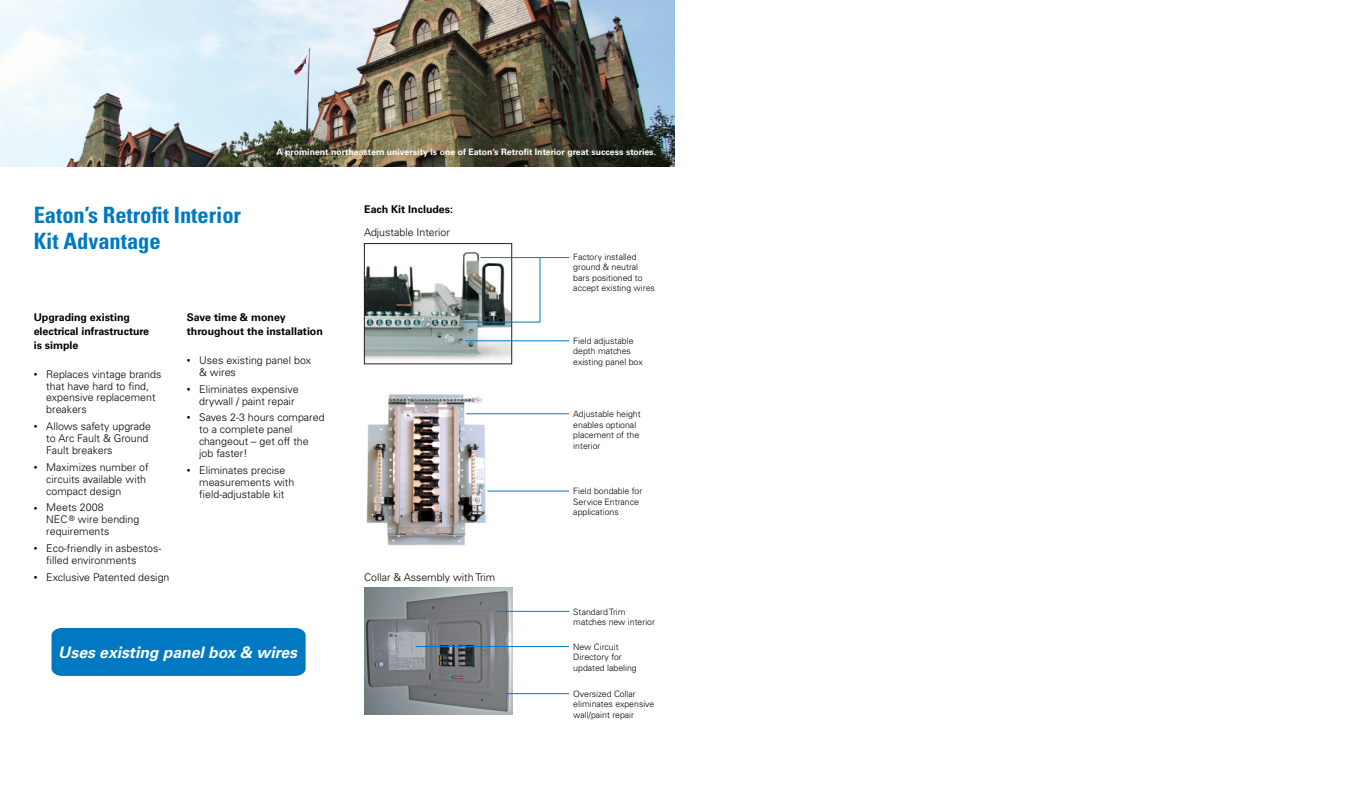
<style>
.page{position:relative;width:1350px;height:788px;background:#fff}
.page>*{position:absolute;margin:0;border:0;box-sizing:border-box;transform-origin:0 0}
.t1{font:700 condensed 22.5px/26.2px "Univers";color:#0079c2}
.t2{font:italic 700 15.75px "Univers";color:#fff}
.t3{font:300 10.62px/11.9px "Univers";color:#000}
.t4{font:700 10.62px/13.8px "Univers";color:#000}
.t5{font:300 8.75px/10.6px "Univers";color:#000}
.t6{font:700 8.75px "Univers";color:#fff}
.s1{font-size:7.5px}
</style>
<div class="page">
<img style="left:0;top:0;width:675px;height:166px">
<img style="left:366px;top:394px;width:127px;height:152px">
<img style="left:366px;top:252px;width:144px;height:108px">
<img style="left:364px;top:587px;width:148px;height:127px">
<div style="left:364px;top:243px;width:148px;height:121px;border:1px solid #231f20"></div>
<hr style="left:466px;top:413px;width:103px;height:1px;background:#0079c2">
<hr style="left:466px;top:340px;width:103px;height:1px;background:#0079c2">
<hr style="left:487px;top:491px;width:82px;height:1px;background:#0079c2">
<hr style="left:496px;top:611px;width:73px;height:1px;background:#0079c2">
<hr style="left:416px;top:646px;width:153px;height:1px;background:#0079c2">
<hr style="left:505px;top:693px;width:64px;height:1px;background:#0079c2">
<div style="left:52px;top:628px;width:254px;height:48px;background:#0079c2"></div>
<hr style="left:481px;top:257px;width:88px;height:1px;background:#0079c2">
<hr style="left:462px;top:322px;width:78px;height:1px;background:#0079c2">
<hr style="left:540px;top:257px;width:1px;height:65px;background:#0079c2">
<h1 class="t1" style="left:34px;top:202px;width:209px">Eaton’s Retrofit Interior<br>Kit Advantage</h1>
<p class="t6" style="left:276px;top:147px;width:381px">A prominent northeastern university is one of Eaton’s Retrofit Interior great success stories.</p>
<p class="t4" style="left:364px;top:203px;width:90px">Each Kit Includes:</p>
<p class="t3" style="left:364px;top:226px;width:87px">Adjustable Interior</p>
<p class="t5" style="left:573px;top:251px;width:83px">Factory installed ground &amp; neutral bars positioned to accept existing wires</p>
<p class="t4" style="left:34px;top:311px;width:117px">Upgrading existing electrical infrastructure is simple</p>
<p class="t3" style="left:46px;top:368px;width:117px;text-indent:-13px"><span class="s1">•</span> Replaces vintage brands that have hard to find, expensive replacement breakers</p>
<p class="t3" style="left:46px;top:420px;width:106px;text-indent:-13px"><span class="s1">•</span> Allows safety upgrade to Arc Fault &amp; Ground<br>Fault breakers</p>
<p class="t3" style="left:46px;top:461px;width:104px;text-indent:-13px"><span class="s1">•</span> Maximizes number of circuits available with compact design</p>
<p class="t3" style="left:46px;top:501px;width:95px;text-indent:-12px"><span class="s1">•</span> Meets 2008<br>NEC <sup>®</sup> wire bending requirements</p>
<p class="t3" style="left:46px;top:542px;width:117px;text-indent:-13px"><span class="s1">•</span> Eco-friendly in asbestos&shy;filled environments</p>
<p class="t3" style="left:34px;top:571px;width:137px"><span class="s1">•</span> Exclusive Patented design</p>
<p class="t4" style="left:187px;top:311px;width:138px">Save time &amp; money throughout the installation</p>
<p class="t3" style="left:199px;top:354px;width:113px;text-indent:-13px"><span class="s1">•</span> Uses existing panel box &amp; wires</p>
<p class="t3" style="left:199px;top:383px;width:101px;text-indent:-13px"><span class="s1">•</span> Eliminates expensive drywall / paint repair</p>
<p class="t3" style="left:199px;top:411px;width:127px;text-indent:-13px"><span class="s1">•</span> Saves 2-3 hours compared to a complete panel changeout – get off the job faster!</p>
<p class="t3" style="left:199px;top:464px;width:97px;text-indent:-13px"><span class="s1">•</span> Eliminates precise measurements with field-adjustable kit</p>
<h2 class="t2" style="left:58px;top:643px;width:240px">Uses existing panel box &amp; wires</h2>
<p class="t3" style="left:364px;top:571px;width:133px">Collar &amp; Assembly with Trim</p>
<p class="t5" style="left:573px;top:335px;width:71px">Field adjustable depth matches existing panel box</p>
<p class="t5" style="left:573px;top:408px;width:69px">Adjustable height enables optional placement of the interior</p>
<p class="t5" style="left:573px;top:485px;width:71px">Field bondable for<br>Service Entrance applications</p>
<p class="t5" style="left:573px;top:606px;width:83px">Standard Trim matches new interior</p>
<p class="t5" style="left:573px;top:641px;width:65px">New Circuit<br>Directory for updated labeling</p>
<p class="t5" style="left:573px;top:688px;width:83px">Oversized Collar eliminates expensive wall/paint repair</p>
</div>
